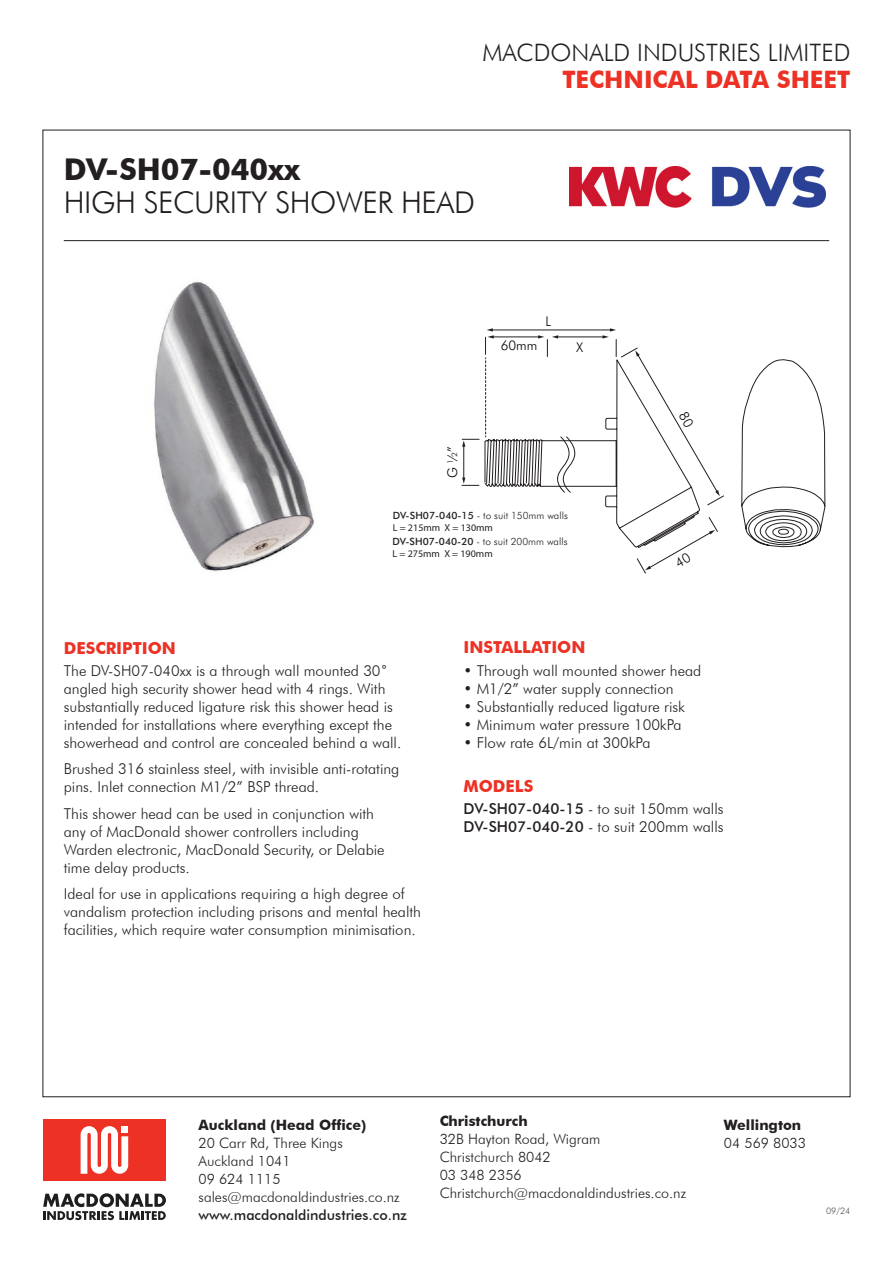
<style>
.page{position:relative;width:893px;height:1263px;background:#fff}
.page>*{position:absolute;margin:0;border:0;box-sizing:border-box;transform-origin:0 0}
.t1{font:300 30px "Futura BT";letter-spacing:-.015em;color:#231f20}
.t2{font:700 30px "Futura BT";color:#231f20}
.t3{font:300 24px/27px "Futura BT";color:#231f20;text-align:right}
.t4{font:700 16.5px "Futura BT";color:#ed3124}
.t5{font:300 15px/18px "Futura BT";color:#231f20}
.t6{font:300 14.25px/18px "Futura BT";color:#231f20}
.t7{font:700 14.25px/18px "Futura BT";color:#231f20}
.t8{font:500 14.25px "Futura BT";color:#231f20}
.t9{font:300 13.5px "Futura BT";color:#050504}
.t10{font:300 13.35px "Futura BT";color:#050504}
.t11{font:300 10.05px/12px "Futura BT";color:#231f20}
.t12{font:300 9px "Futura BT";color:#545557}
.s1{font-weight:700;color:#ed3124}
.s2{font-weight:500}
.s3{font-family:"Myriad Pro";font-weight:400}
.s4{font-weight:300}
</style>
<div class="page">
<hr style="left:64px;top:240px;width:765px;height:1px;background:#231f20">
<div style="left:43px;top:1119px;width:123px;height:61px;background:#ed3124"></div>
<svg style="left:81px;top:1126px;width:47px;height:48px"></svg>
<svg style="left:43px;top:1193px;width:123px;height:27px"></svg>
<img style="left:154px;top:282px;width:160px;height:290px">
<svg style="left:741px;top:359px;width:84px;height:189px"></svg>
<img style="left:569px;top:167px;width:257px;height:40px">
<svg style="left:462px;top:328px;width:262px;height:246px"></svg>
<p class="t3" style="left:483px;top:39px;width:369px">MACDONALD INDUSTRIES LIMITED<br><span class="s1">TECHNICAL DATA SHEET</span></p>
<p class="t2" style="left:64px;top:151px;width:238px">DV-SH07-040xx</p>
<p class="t1" style="left:64px;top:184px;width:413px">HIGH SECURITY SHOWER HEAD</p>
<p class="t9" style="left:444px;top:478px;width:34px;rotate:-90deg">G ½”</p>
<p class="t10" style="left:501px;top:337px;width:38px">60mm</p>
<p class="t10" style="left:545px;top:313px;width:7px">L</p>
<p class="t10" style="left:576px;top:339px;width:8px">X</p>
<p class="t11" style="left:393px;top:510px;width:176px"><span class="s2">DV-SH07-040-15</span> - to suit 150mm walls<br><span class="s3">L = 215mm X = 130mm</span></p>
<p class="t11" style="left:393px;top:536px;width:176px"><span class="s2">DV-SH07-040-20</span> - to suit 200mm walls<br><span class="s3">L = 275mm X = 190mm</span></p>
<p class="t4" style="left:64px;top:638px;width:114px">DESCRIPTION</p>
<p class="t5" style="left:64px;top:661px;width:339px">The DV-SH07-040xx is a through wall mounted 30˚ angled high security shower head with 4 rings. With substantially reduced ligature risk this shower head is intended for installations where everything except the showerhead and control are concealed behind a wall.</p>
<p class="t5" style="left:64px;top:760px;width:337px">Brushed 316 stainless steel, with invisible anti-rotating pins. Inlet connection M1/2” BSP thread.</p>
<p class="t5" style="left:64px;top:804px;width:322px">This shower head can be used in conjunction with any of MacDonald shower controllers including Warden electronic, MacDonald Security, or Delabie time delay products.</p>
<p class="t5" style="left:64px;top:885px;width:359px">Ideal for use in applications requiring a high degree of vandalism protection including prisons and mental health facilities, which require water consumption minimisation.</p>
<p class="t4" style="left:463px;top:637px;width:123px">INSTALLATION</p>
<p class="t5" style="left:463px;top:661px;width:239px">• Through wall mounted shower head</p>
<p class="t5" style="left:463px;top:679px;width:211px">• M1/2” water supply connection</p>
<p class="t5" style="left:463px;top:697px;width:223px">• Substantially reduced ligature risk</p>
<p class="t5" style="left:463px;top:715px;width:220px">• Minimum water pressure 100kPa</p>
<p class="t5" style="left:463px;top:733px;width:188px">• Flow rate 6L/min at 300kPa</p>
<p class="t4" style="left:463px;top:776px;width:71px">MODELS</p>
<p class="t5" style="left:463px;top:799px;width:262px"><span class="s2">DV-SH07-040-15</span> - to suit 150mm walls</p>
<p class="t5" style="left:463px;top:817px;width:262px"><span class="s2">DV-SH07-040-20</span> - to suit 200mm walls</p>
<p class="t7" style="left:199px;top:1116px;width:169px">Auckland (Head Office)<br><span class="s4">20 Carr Rd, Three Kings</span></p>
<p class="t6" style="left:199px;top:1152px;width:94px">Auckland 1041</p>
<p class="t6" style="left:199px;top:1170px;width:84px">09 624 1115</p>
<p class="t6" style="left:199px;top:1188px;width:203px">sales@macdonaldindustries.co.nz</p>
<p class="t8" style="left:199px;top:1206px;width:210px">www.macdonaldindustries.co.nz</p>
<p class="t7" style="left:440px;top:1111px;width:90px">Christchurch</p>
<p class="t6" style="left:440px;top:1129px;width:162px">32B Hayton Road, Wigram</p>
<p class="t6" style="left:440px;top:1147px;width:113px">Christchurch 8042</p>
<p class="t6" style="left:440px;top:1165px;width:248px">03 348 2356<br>Christchurch@macdonaldindustries.co.nz</p>
<p class="t7" style="left:724px;top:1116px;width:79px">Wellington</p>
<p class="t6" style="left:724px;top:1134px;width:84px">04 569 8033</p>
<p class="t12" style="left:826px;top:1205px;width:26px">09/24</p>
</div>
